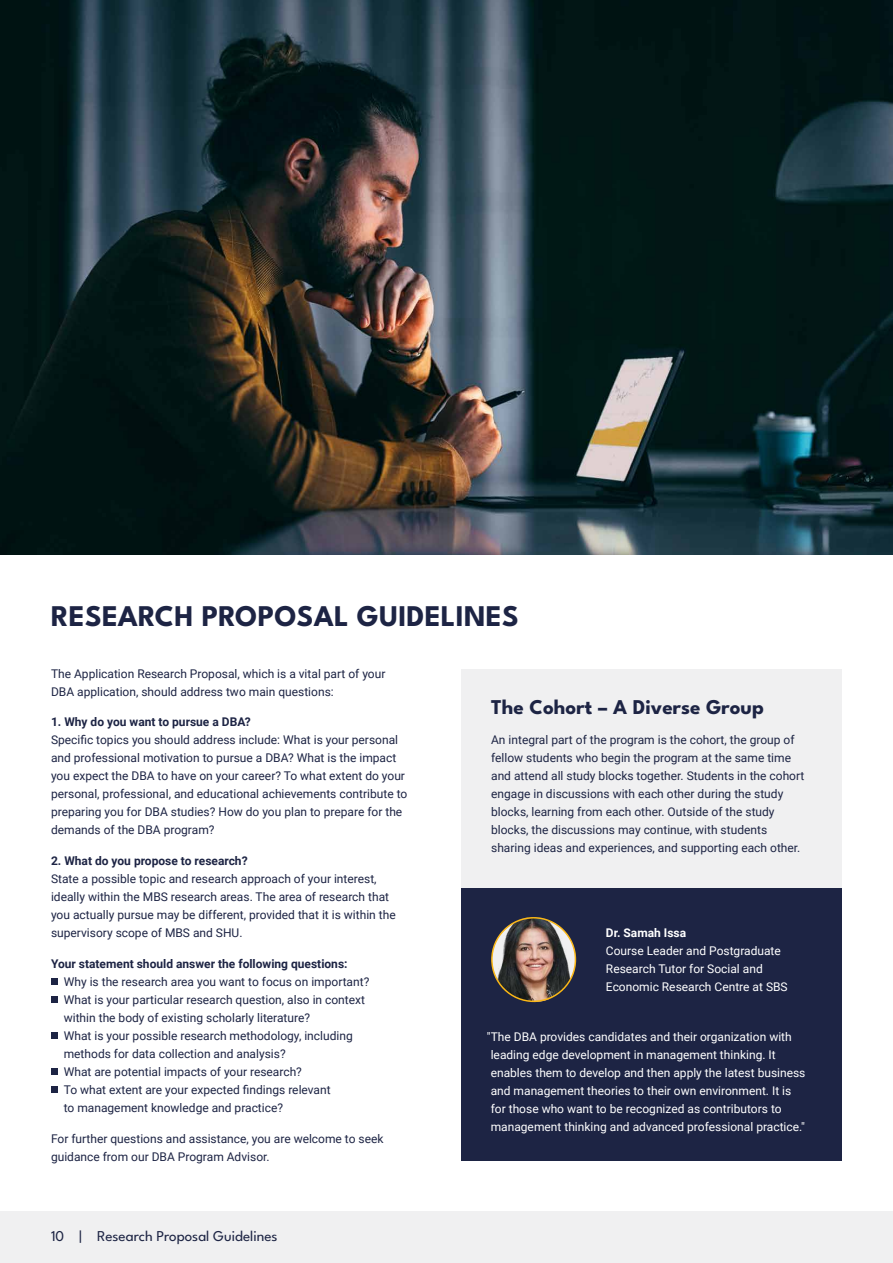
<style>
.page{position:relative;width:893px;height:1263px;background:#fff}
.page>*{position:absolute;margin:0;border:0;box-sizing:border-box;transform-origin:0 0}
.t1{font:700 30px "League Spartan";letter-spacing:.005em;color:#1d2444}
.t2{font:700 21px "League Spartan";color:#1d2444}
.t3{font:15px "League Spartan";color:#1d2444}
.t4{font:12px/18px "Roboto";color:#1d2444}
.t5{font:12px/18px "Roboto";color:#fff}
.t6{font:700 12px "Roboto";color:#1d2444}
.t7{font:700 12px "Roboto";color:#fff}
</style>
<div class="page">
<div style="left:461px;top:887px;width:381px;height:273px;background:#1d2444"></div>
<img style="left:0;top:0;width:892px;height:554px">
<div style="left:0;top:1212px;width:893px;height:51px;background:#f0f0f1"></div>
<img style="left:491px;top:917px;width:85px;height:85px;border-radius:43px">
<div style="left:491px;top:917px;width:85px;height:85px;border:2px solid #fab718;border-radius:50%"></div>
<div style="left:461px;top:669px;width:381px;height:218px;background:#f0f0f1"></div>
<hr style="left:892px;top:0;width:1px;height:554px;background:#1d2444">
<svg style="left:51px;top:979px;width:6px;height:6px"></svg>
<svg style="left:51px;top:997px;width:6px;height:6px"></svg>
<svg style="left:51px;top:1033px;width:6px;height:6px"></svg>
<svg style="left:51px;top:1069px;width:6px;height:6px"></svg>
<svg style="left:51px;top:1087px;width:6px;height:6px"></svg>
<h1 class="t1" style="left:51px;top:592px;width:469px">RESEARCH PROPOSAL GUIDELINES</h1>
<p class="t4" style="left:51px;top:664px;width:336px">The Application Research Proposal, which is a vital part of your<br>DBA application, should address two main questions:</p>
<p class="t6" style="left:51px;top:714px;width:201px">1. Why do you want to pursue a DBA?</p>
<p class="t4" style="left:51px;top:731px;width:358px">Specific topics you should address include: What is your personal and professional motivation to pursue a DBA? What is the impact you expect the DBA to have on your career? To what extent do your personal, professional, and educational achievements contribute to preparing you for DBA studies? How do you plan to prepare for the demands of the DBA program?</p>
<p class="t6" style="left:51px;top:852px;width:198px">2. What do you propose to research?</p>
<p class="t4" style="left:51px;top:869px;width:346px">State a possible topic and research approach of your interest, ideally within the MBS research areas. The area of research that you actually pursue may be different, provided that it is within the supervisory scope of MBS and SHU.</p>
<p class="t6" style="left:51px;top:955px;width:298px">Your statement should answer the following questions:</p>
<p class="t4" style="left:64px;top:972px;width:307px">Why is the research area you want to focus on important?<br>What is your particular research question, also in context within the body of existing scholarly literature?<br>What is your possible research methodology, including methods for data collection and analysis?<br>What are potential impacts of your research?<br>To what extent are your expected findings relevant<br>to management knowledge and practice?</p>
<p class="t4" style="left:51px;top:1129px;width:334px">For further questions and assistance, you are welcome to seek guidance from our DBA Program Advisor.</p>
<p class="t3" style="left:51px;top:1224px;width:228px">10 | Research Proposal Guidelines</p>
<h2 class="t2" style="left:491px;top:690px;width:274px">The Cohort – A Diverse Group</h2>
<p class="t4" style="left:491px;top:731px;width:315px">An integral part of the program is the cohort, the group of fellow students who begin the program at the same time and attend all study blocks together. Students in the cohort engage in discussions with each other during the study blocks, learning from each other. Outside of the study blocks, the discussions may continue, with students sharing ideas and experiences, and supporting each other.</p>
<p class="t7" style="left:606px;top:924px;width:82px">Dr. Samah Issa</p>
<p class="t5" style="left:606px;top:941px;width:183px">Course Leader and Postgraduate<br>Research Tutor for Social and<br>Economic Research Centre at SBS</p>
<p class="t5" style="left:491px;top:1027px;width:316px;text-indent:-4px">"The DBA provides candidates and their organization with leading edge development in management thinking. It enables them to develop and then apply the latest business and management theories to their own environment. It is for those who want to be recognized as contributors to management thinking and advanced professional practice."</p>
</div>
